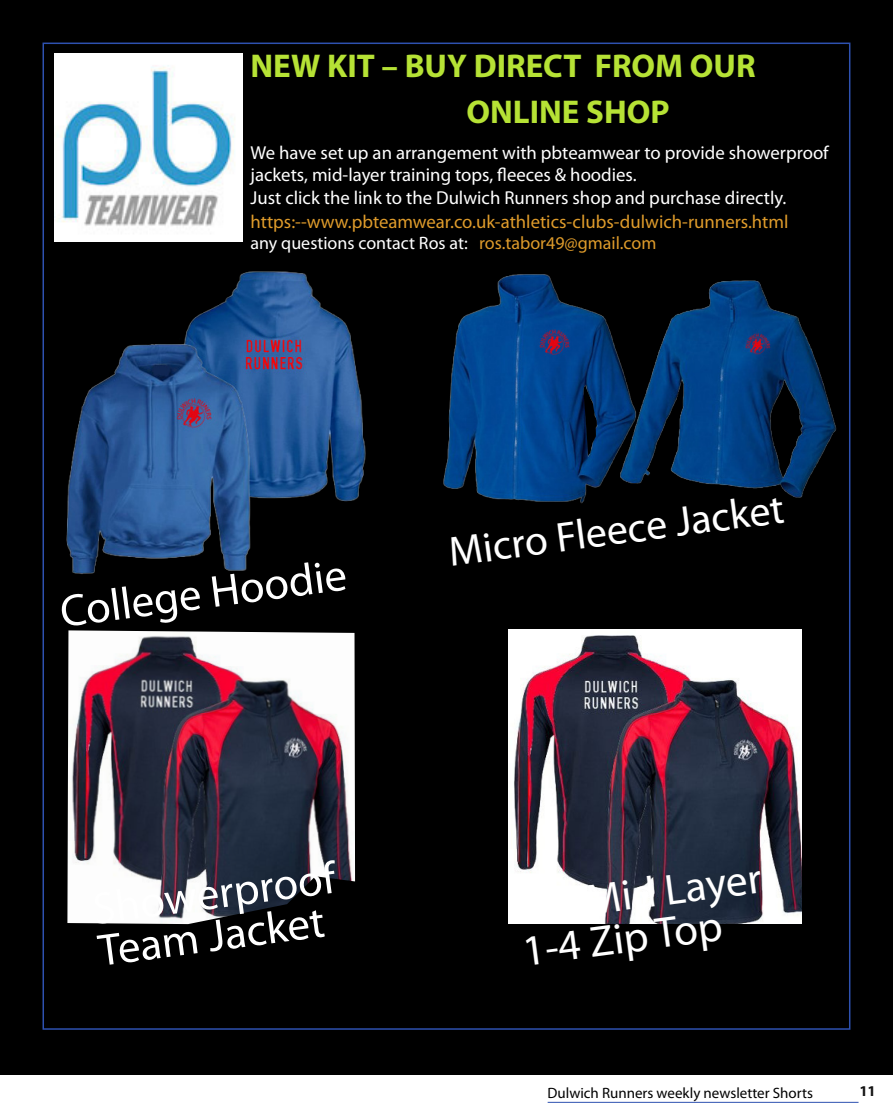
<style>
.page{position:relative;width:893px;height:1117px;background:#fff}
.page>*{position:absolute;margin:0;border:0;box-sizing:border-box;transform-origin:0 0}
.t1{font:45px "Myriad Pro";color:#fff}
.t2{font:43.5px "Myriad Pro";color:#fff}
.t3{font:42px "Myriad Pro";color:#fff}
.Heading_1_blue{font:700 33px/46.8px "Myriad Pro";color:#b6e235}
.t4{font:18.75px/22.5px "Myriad Pro";color:#fff}
.t5{font:18.75px "Myriad Pro";color:#de9b2b}
.t6{font:18px "Myriad Pro";color:#fff}
.t7{font:15px "Myriad Pro";color:#000}
.t8{font:700 15px "Myriad Pro";color:#121212}
.s1{color:#de9b2b}
</style>
<div class="page">
<hr style="left:548px;top:1101px;width:310px;height:1px;background:#2e51b0">
<div style="left:0;top:0;width:893px;height:1074px;background:#000"></div>
<img style="left:55px;top:54px;width:187px;height:187px">
<img style="left:67px;top:630px;width:288px;height:293px">
<img style="left:66px;top:271px;width:300px;height:303px">
<img style="left:661px;top:280px;width:175px;height:218px">
<img style="left:443px;top:274px;width:218px;height:230px">
<svg style="left:584px;top:385px;width:14px;height:71px"></svg>
<img style="left:508px;top:629px;width:293px;height:293px">
<p class="Heading_1_blue" style="left:466px;top:41px;width:291px;text-indent:-216px">NEW KIT – BUY DIRECT FROM OUR<br>ONLINE SHOP</p>
<p class="t4" style="left:251px;top:141px;width:580px">We have set up an arrangement with pbteamwear to provide showerproof jackets, mid-layer training tops, fleeces &amp; hoodies.</p>
<p class="t4" style="left:251px;top:186px;width:537px">Just click the link to the Dulwich Runners shop and purchase directly.</p>
<p class="t5" style="left:251px;top:210px;width:539px">https:--www.pbteamwear.co.uk-athletics-clubs-dulwich-runners.html</p>
<p class="t6" style="left:251px;top:231px;width:407px">any questions contact Ros at: <span class="s1">ros.tabor49@gmail.com</span></p>
<p class="t1" style="left:56px;top:585px;width:290px;rotate:-8deg">College Hoodie</p>
<p class="t1" style="left:89px;top:882px;width:246px;rotate:-8deg">Showerproof</p>
<p class="t1" style="left:95px;top:924px;width:229px;rotate:-8deg">Team Jacket</p>
<p class="t3" style="left:446px;top:525px;width:339px;rotate:-7deg">Micro Fleece Jacket</p>
<p class="t2" style="left:514px;top:883px;width:247px;rotate:-8deg">Pro Mid Layer</p>
<p class="t2" style="left:519px;top:925px;width:202px;rotate:-8deg">1-4 Zip Top</p>
<p class="t7" style="left:547px;top:1083px;width:267px">Dulwich Runners weekly newsletter Shorts</p>
<p class="t8" style="left:859px;top:1080px;width:18px">11</p>
</div>
